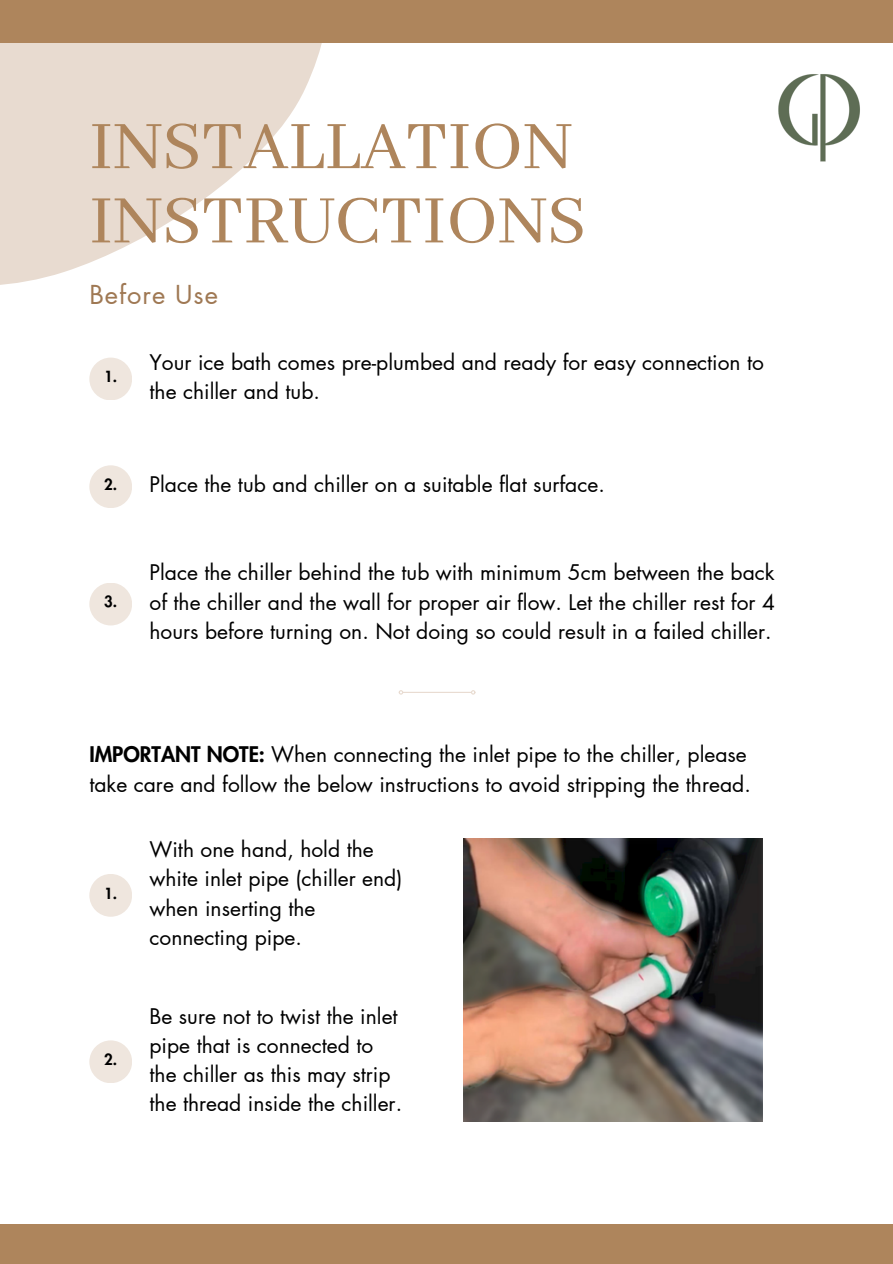
<style>
.page{position:relative;width:893px;height:1264px;background:#fff}
.page>*{position:absolute;margin:0;border:0;box-sizing:border-box;transform-origin:0 0}
.t1{font:75px "Abhaya Libre";color:#ae855c}
.t2{font:25.5px "Futura LT Pro";letter-spacing:.04em;color:#9f7853}
.t3{font:21px/29.2px "Futura LT Pro";color:#000}
.t4{font:800 15px "Futura LT Pro";color:#000}
.s1{font-weight:800}
</style>
<div class="page">
<svg style="left:0;top:43px;width:322px;height:242px;fill:#e8dbd0"></svg>
<div style="left:0;top:0;width:892px;height:43px;background:#ae855c"></div>
<img style="left:778px;top:74px;width:82px;height:87px">
<div style="left:89px;top:874px;width:43px;height:42px;background:#efe6de;border-radius:50%"></div>
<div style="left:0;top:1224px;width:892px;height:39px;background:#ae855c"></div>
<img style="left:464px;top:839px;width:298px;height:282px">
<div style="left:89px;top:1040px;width:43px;height:43px;background:#efe6de;border-radius:50%"></div>
<div style="left:89px;top:357px;width:43px;height:43px;background:#efe6de;border-radius:50%"></div>
<div style="left:89px;top:465px;width:43px;height:43px;background:#efe6de;border-radius:50%"></div>
<div style="left:89px;top:582px;width:43px;height:43px;background:#efe6de;border-radius:50%"></div>
<hr style="left:403px;top:691px;width:68px;height:2px;background:#e8dbd0">
<svg style="left:398px;top:690px;width:5px;height:4px"></svg>
<svg style="left:471px;top:690px;width:4px;height:4px"></svg>
<p class="t1" style="left:89px;top:105px;width:484px">INSTALLATION</p>
<p class="t1" style="left:89px;top:179px;width:498px">INSTRUCTIONS</p>
<p class="t2" style="left:89px;top:283px;width:130px">Before Use</p>
<p class="t4" style="left:104px;top:370px;width:15px">1.</p>
<p class="t4" style="left:104px;top:477px;width:15px">2.</p>
<p class="t4" style="left:104px;top:595px;width:15px">3.</p>
<p class="t3" style="left:149px;top:348px;width:616px">Your ice bath comes pre-plumbed and ready for easy connection to the chiller and tub.</p>
<p class="t3" style="left:149px;top:471px;width:457px">Place the tub and chiller on a suitable flat surface.</p>
<p class="t3" style="left:149px;top:559px;width:627px;text-align:justify">Place the chiller behind the tub with minimum 5cm between the back of the chiller and the wall for proper air flow. Let the chiller rest for 4 hours before turning on. Not doing so could result in a failed chiller.</p>
<p class="t3" style="left:89px;top:741px;width:663px"><span class="s1">IMPORTANT NOTE:</span> When connecting the inlet pipe to the chiller, please take care and follow the below instructions to avoid stripping the thread.</p>
<p class="t4" style="left:104px;top:886px;width:15px">1.</p>
<p class="t4" style="left:104px;top:1052px;width:15px">2.</p>
<p class="t3" style="left:149px;top:835px;width:254px">With one hand, hold the white inlet pipe (chiller end) when inserting the connecting pipe.</p>
<p class="t3" style="left:149px;top:1002px;width:254px">Be sure not to twist the inlet pipe that is connected to the chiller as this may strip the thread inside the chiller.</p>
</div>
